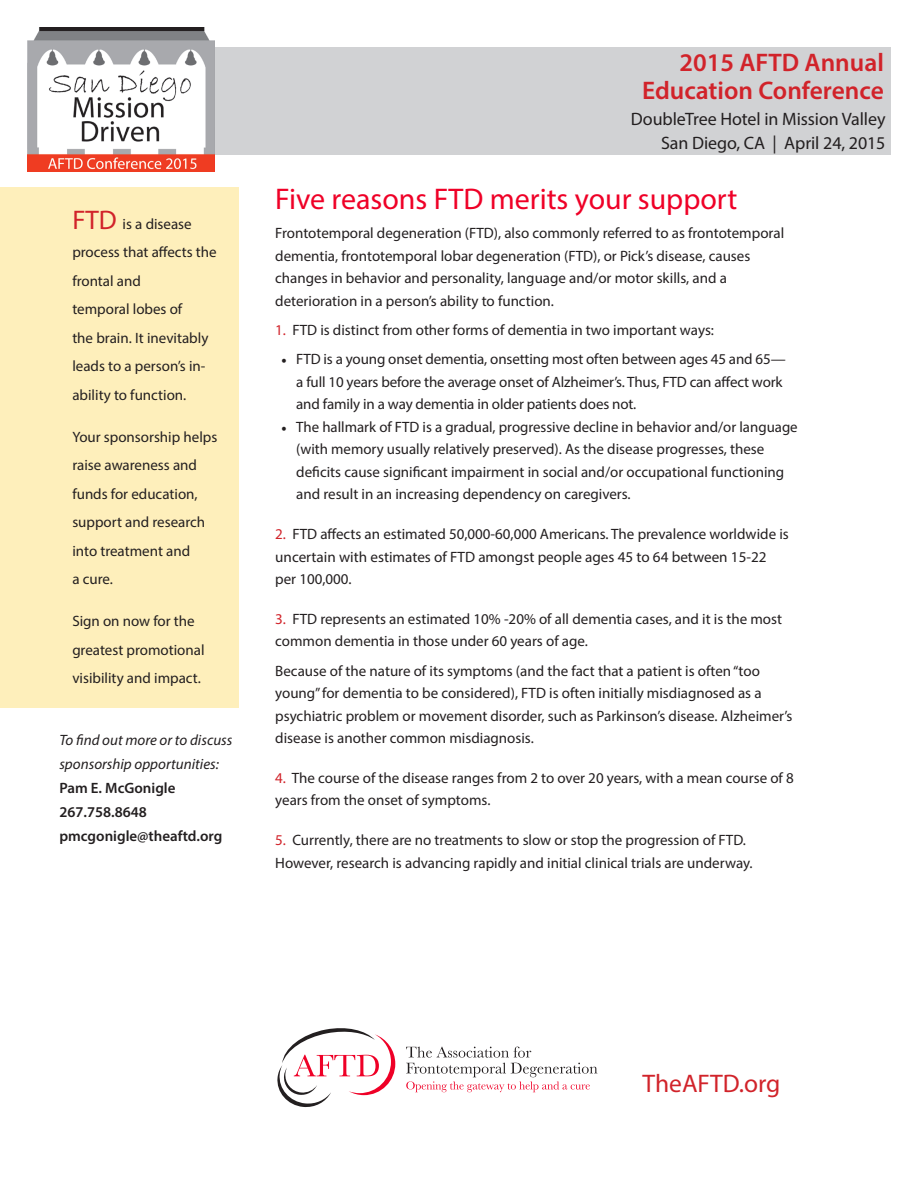
<style>
.page{position:relative;width:918px;height:1188px;background:#fff}
.page>*{position:absolute;margin:0;border:0;box-sizing:border-box;transform-origin:0 0}
.t1{font:30px "Myriad Pro";color:#ef0027}
.t2{font:600 25.5px/28.5px "Myriad Pro";color:#d1232a;text-align:right}
.t3{font:25.5px "Myriad Pro";color:#d1232a}
.t4{font:18px "Myriad Pro";letter-spacing:-.005em;color:#231f20}
.t5{font:15px/22.5px "Myriad Pro";color:#231f20}
.t6{font:italic 15px/24px "Myriad Pro";color:#231f20}
.t7{font:600 15px "Myriad Pro";color:#231f20}
.s1{font-size:27px;color:#d1232a}
.s2{color:#d1232a}
.s3{font-family:"Minion Pro"}
</style>
<div class="page">
<svg style="left:277px;top:1028px;width:118px;height:79px"></svg>
<svg style="left:406px;top:1047px;width:191px;height:45px"></svg>
<div style="left:0;top:187px;width:239px;height:521px;background:#feefbb"></div>
<div style="left:29px;top:47px;width:862px;height:108px;background:#d1d2d4"></div>
<img style="left:27px;top:28px;width:188px;height:144px">
<p class="t5" style="left:72px;top:209px;width:146px;line-height:28.5px"><span class="s1">FTD</span> is a disease process that affects the frontal and<br>temporal lobes of<br>the brain. It inevitably leads to a person’s in&shy;ability to function.</p>
<p class="t5" style="left:72px;top:422px;width:147px;line-height:28.5px">Your sponsorship helps raise awareness and funds for education, support and research into treatment and<br>a cure.</p>
<p class="t5" style="left:72px;top:607px;width:134px;line-height:28.5px">Sign on now for the greatest promotional visibility and impact.</p>
<p class="t6" style="left:59px;top:728px;width:175px">To find out more or to discuss sponsorship opportunities:</p>
<p class="t7" style="left:59px;top:778px;width:118px">Pam E. McGonigle</p>
<p class="t7" style="left:59px;top:802px;width:89px">267.758.8648</p>
<p class="t7" style="left:59px;top:826px;width:164px">pmcgonigle@theaftd.org</p>
<p class="t2" style="left:642px;top:47px;width:243px">2015 AFTD Annual<br>Education Conference</p>
<p class="t4" style="left:631px;top:107px;width:256px">DoubleTree Hotel in Mission Valley</p>
<p class="t4" style="left:661px;top:131px;width:226px">San Diego, CA | April 24, 2015</p>
<p class="t1" style="left:275px;top:180px;width:464px">Five reasons FTD merits your support</p>
<p class="t5" style="left:275px;top:222px;width:510px">Frontotemporal degeneration (FTD), also commonly referred to as frontotemporal dementia, frontotemporal lobar degeneration (FTD), or Pick’s disease, causes changes in behavior and personality, language and/or motor skills, and a deterioration in a person’s ability to function.</p>
<p class="t5" style="left:275px;top:319px;width:440px"><span class="s2">1.</span> FTD is distinct from other forms of dementia in two important ways:</p>
<p class="t5" style="left:296px;top:348px;width:491px;text-indent:-15px"><span class="s3">•</span> FTD is a young onset dementia, onsetting most often between ages 45 and 65— a full 10 years before the average onset of Alzheimer’s. Thus, FTD can affect work and family in a way dementia in older patients does not.</p>
<p class="t5" style="left:296px;top:415px;width:503px;text-indent:-15px"><span class="s3">•</span> The hallmark of FTD is a gradual, progressive decline in behavior and/or language (with memory usually relatively preserved). As the disease progresses, these deficits cause significant impairment in social and/or occupational functioning and result in an increasing dependency on caregivers.</p>
<p class="t5" style="left:275px;top:523px;width:515px"><span class="s2">2.</span> FTD affects an estimated 50,000-60,000 Americans. The prevalence worldwide is uncertain with estimates of FTD amongst people ages 45 to 64 between 15-22 per 100,000.</p>
<p class="t5" style="left:275px;top:607px;width:508px"><span class="s2">3.</span> FTD represents an estimated 10% -20% of all dementia cases, and it is the most common dementia in those under 60 years of age.</p>
<p class="t5" style="left:275px;top:659px;width:519px">Because of the nature of its symptoms (and the fact that a patient is often “too young” for dementia to be considered), FTD is often initially misdiagnosed as a psychiatric problem or movement disorder, such as Parkinson’s disease. Alzheimer’s disease is another common misdiagnosis.</p>
<p class="t5" style="left:275px;top:766px;width:520px"><span class="s2">4.</span> The course of the disease ranges from 2 to over 20 years, with a mean course of 8 years from the onset of symptoms.</p>
<p class="t5" style="left:275px;top:829px;width:479px"><span class="s2">5.</span> Currently, there are no treatments to slow or stop the progression of FTD.<br>However, research is advancing rapidly and initial clinical trials are underway.</p>
<p class="t3" style="left:643px;top:1068px;width:139px">TheAFTD.org</p>
</div>
